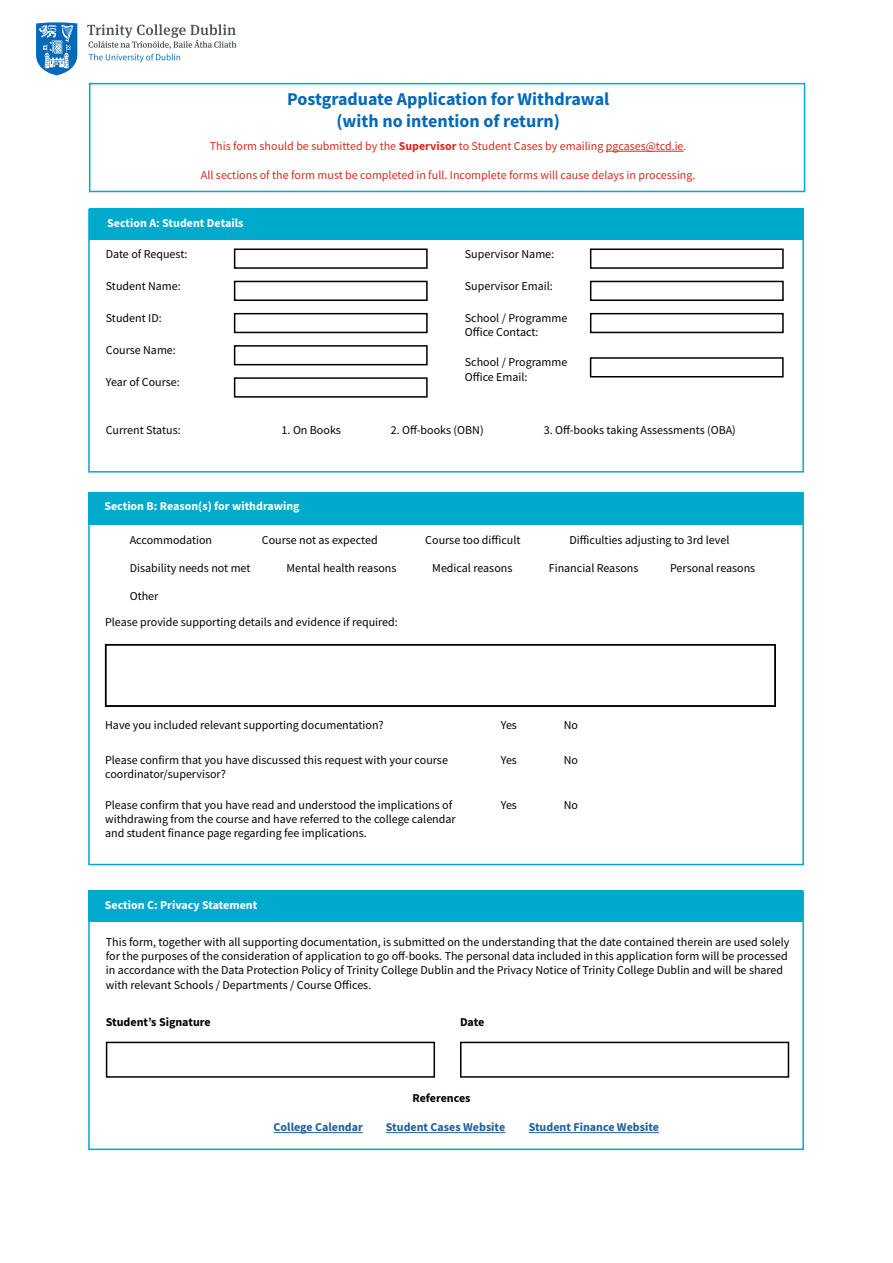
<style>
.page{position:relative;width:893px;height:1263px;background:#fff}
.page>*{position:absolute;margin:0;border:0;box-sizing:border-box;transform-origin:0 0}
.t1{font:700 18px/21.6px "Source Sans Pro";color:#0569b9;text-align:center}
.t2{font:12px/14.4px "Source Sans Pro";color:#000}
.t3{font:12px "Source Sans Pro";color:#dc281e}
.t4{font:700 12px "Source Sans Pro";color:#fff}
.t5{font:700 12px "Source Sans Pro";color:#215e9e}
.t6{font:700 12px "Source Sans Pro";color:#000}
.s1{font-weight:700}
</style>
<div class="page">
<hr style="left:606px;top:151px;width:78px;height:1px;background:#dc281e">
<div style="left:89px;top:209px;width:715px;height:31px;background:#00aacd"></div>
<div style="left:88px;top:209px;width:716px;height:263px;border:2px solid #00aacd"></div>
<div style="left:234px;top:248px;width:194px;height:21px;border:2px solid #000"></div>
<div style="left:590px;top:248px;width:194px;height:21px;border:2px solid #000"></div>
<div style="left:590px;top:281px;width:194px;height:20px;border:2px solid #000"></div>
<div style="left:234px;top:313px;width:194px;height:20px;border:2px solid #000"></div>
<div style="left:590px;top:313px;width:194px;height:20px;border:2px solid #000"></div>
<div style="left:234px;top:345px;width:194px;height:20px;border:2px solid #000"></div>
<div style="left:234px;top:377px;width:194px;height:21px;border:2px solid #000"></div>
<div style="left:234px;top:281px;width:194px;height:20px;border:2px solid #000"></div>
<div style="left:590px;top:357px;width:194px;height:20px;border:2px solid #000"></div>
<div style="left:88px;top:492px;width:714px;height:32px;background:#00aacd"></div>
<div style="left:106px;top:1042px;width:329px;height:36px;border:2px solid #000"></div>
<div style="left:460px;top:1042px;width:329px;height:36px;border:2px solid #000"></div>
<div style="left:105px;top:644px;width:671px;height:63px;border:2px solid #000"></div>
<svg style="left:87px;top:24px;width:149px;height:38px"></svg>
<svg style="left:36px;top:22px;width:41px;height:53px"></svg>
<div style="left:89px;top:891px;width:714px;height:31px;background:#00aacd"></div>
<hr style="left:274px;top:1132px;width:89px;height:1px;background:#215e9e">
<hr style="left:386px;top:1132px;width:119px;height:1px;background:#215e9e">
<hr style="left:529px;top:1132px;width:130px;height:1px;background:#215e9e">
<div style="left:89px;top:83px;width:716px;height:109px;border:2px solid #00aacd"></div>
<h1 class="t1" style="left:287px;top:88px;width:324px">Postgraduate Application for Withdrawal (with no intention of return)</h1>
<p class="t3" style="left:210px;top:138px;width:478px">This form should be submitted by the <span class="s1">Supervisor</span> to Student Cases by emailing pgcases@tcd.ie.</p>
<p class="t3" style="left:201px;top:167px;width:496px">All sections of the form must be completed in full. Incomplete forms will cause delays in processing.</p>
<p class="t4" style="left:107px;top:215px;width:138px">Section A: Student Details</p>
<p class="t2" style="left:106px;top:246px;width:83px">Date of Request:</p>
<p class="t2" style="left:106px;top:278px;width:77px">Student Name:</p>
<p class="t2" style="left:106px;top:311px;width:57px">Student ID:</p>
<p class="t2" style="left:106px;top:343px;width:72px">Course Name:</p>
<p class="t2" style="left:106px;top:375px;width:75px">Year of Course:</p>
<p class="t2" style="left:465px;top:246px;width:91px">Supervisor Name:</p>
<p class="t2" style="left:465px;top:278px;width:89px">Supervisor Email:</p>
<p class="t2" style="left:465px;top:311px;width:104px">School / Programme<br>Office Contact:</p>
<p class="t2" style="left:465px;top:355px;width:104px">School / Programme<br>Office Email:</p>
<p class="t2" style="left:106px;top:423px;width:76px">Current Status:</p>
<p class="t2" style="left:282px;top:423px;width:61px">1. On Books</p>
<p class="t2" style="left:391px;top:423px;width:94px">2. Off-books (OBN)</p>
<p class="t2" style="left:544px;top:423px;width:194px">3. Off-books taking Assessments (OBA)</p>
<p class="t4" style="left:104px;top:498px;width:197px">Section B: Reason(s) for withdrawing</p>
<p class="t2" style="left:130px;top:532px;width:84px">Accommodation</p>
<p class="t2" style="left:262px;top:532px;width:117px">Course not as expected</p>
<p class="t2" style="left:425px;top:532px;width:97px">Course too difficult</p>
<p class="t2" style="left:569px;top:532px;width:162px">Difficulties adjusting to 3rd level</p>
<p class="t2" style="left:130px;top:560px;width:122px">Disability needs not met</p>
<p class="t2" style="left:286px;top:560px;width:111px">Mental health reasons</p>
<p class="t2" style="left:432px;top:560px;width:82px">Medical reasons</p>
<p class="t2" style="left:549px;top:560px;width:91px">Financial Reasons</p>
<p class="t2" style="left:670px;top:560px;width:87px">Personal reasons</p>
<p class="t2" style="left:105px;top:582px;width:294px;line-height:26.1px;text-indent:25px">Other<br>Please provide supporting details and evidence if required:</p>
<p class="t2" style="left:105px;top:717px;width:280px">Have you included relevant supporting documentation?</p>
<p class="t2" style="left:105px;top:752px;width:344px">Please confirm that you have discussed this request with your course coordinator/supervisor?</p>
<p class="t2" style="left:501px;top:717px;width:18px">Yes</p>
<p class="t2" style="left:564px;top:717px;width:16px">No</p>
<p class="t2" style="left:501px;top:752px;width:18px">Yes</p>
<p class="t2" style="left:564px;top:752px;width:16px">No</p>
<p class="t2" style="left:105px;top:797px;width:349px">Please confirm that you have read and understood the implications of</p>
<p class="t2" style="left:501px;top:797px;width:18px">Yes</p>
<p class="t2" style="left:564px;top:797px;width:16px">No</p>
<p class="t2" style="left:105px;top:812px;width:352px">withdrawing from the course and have referred to the college calendar and student finance page regarding fee implications.</p>
<p class="t4" style="left:105px;top:897px;width:154px">Section C: Privacy Statement</p>
<p class="t2" style="left:106px;top:934px;width:685px">This form, together with all supporting documentation, is submitted on the understanding that the date contained therein are used solely for the purposes of the consideration of application to go off-books. The personal data included in this application form will be processed in accordance with the Data Protection Policy of Trinity College Dublin and the Privacy Notice of Trinity College Dublin and will be shared with relevant Schools / Departments / Course Offices.</p>
<p class="t6" style="left:106px;top:1014px;width:106px">Student’s Signature</p>
<p class="t6" style="left:460px;top:1014px;width:26px">Date</p>
<p class="t6" style="left:412px;top:1090px;width:60px">References</p>
<p class="t5" style="left:274px;top:1119px;width:91px">College Calendar</p>
<p class="t5" style="left:386px;top:1119px;width:121px">Student Cases Website</p>
<p class="t5" style="left:529px;top:1119px;width:132px">Student Finance Website</p>
</div>
